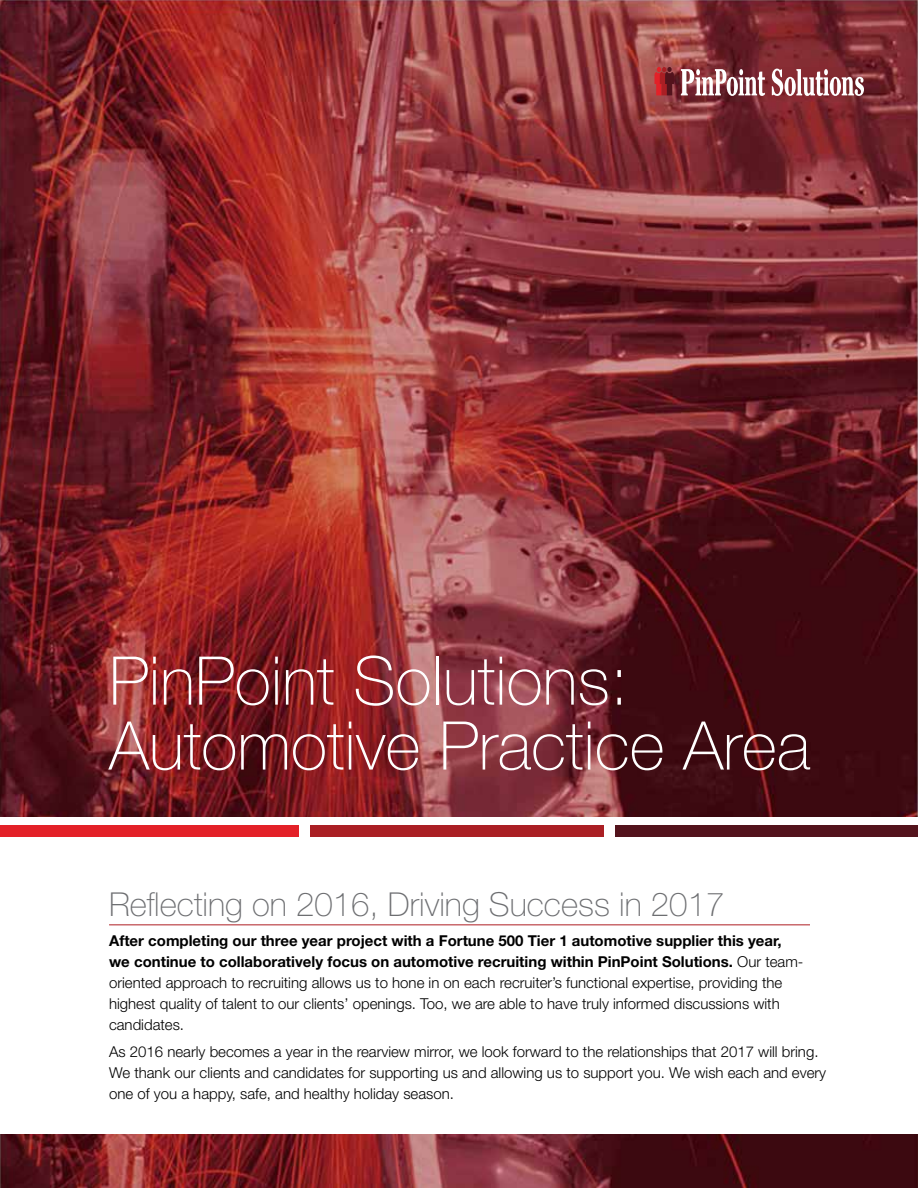
<style>
.page{position:relative;width:918px;height:1188px;background:#fff}
.page>*{position:absolute;margin:0;border:0;box-sizing:border-box;transform-origin:0 0}
.t1{font:100 67.2px/64.9px "Helvetica Neue LT Std";color:#fff}
.t2{font:100 33px "Helvetica Neue LT Std";color:#6d6e71}
.t3{font:300 15px/21px "Helvetica Neue LT Std";color:#000}
.s1{font-weight:700}
</style>
<div class="page">
<img style="left:0;top:0;width:918px;height:816px">
<img style="left:0;top:1134px;width:918px;height:54px">
<div style="left:0;top:825px;width:299px;height:12px;background:#e32128"></div>
<div style="left:310px;top:825px;width:294px;height:12px;background:#aa1f24"></div>
<div style="left:615px;top:825px;width:303px;height:12px;background:#53131c"></div>
<svg style="left:655px;top:67px;width:19px;height:28px"></svg>
<svg style="left:681px;top:69px;width:84px;height:27px"></svg>
<svg style="left:772px;top:69px;width:92px;height:27px"></svg>
<hr style="left:109px;top:924px;width:701px;height:1px;background:#af1e23">
<h1 class="t1" style="left:109px;top:648px;width:703px">PinPoint Solutions:<br>Automotive Practice Area</h1>
<h2 class="t2" style="left:109px;top:885px;width:617px">Reflecting on 2016, Driving Success in 2017</h2>
<p class="t3" style="left:109px;top:930px;width:696px"><span class="s1">After completing our three year project with a Fortune 500 Tier 1 automotive supplier this year, we continue to collaboratively focus on automotive recruiting within PinPoint Solutions.</span> Our team&shy;oriented approach to recruiting allows us to hone in on each recruiter’s functional expertise, providing the highest quality of talent to our clients’ openings. Too, we are able to have truly informed discussions with candidates.</p>
<p class="t3" style="left:109px;top:1041px;width:719px">As 2016 nearly becomes a year in the rearview mirror, we look forward to the relationships that 2017 will bring.<br>We thank our clients and candidates for supporting us and allowing us to support you. We wish each and every one of you a happy, safe, and healthy holiday season.</p>
</div>
